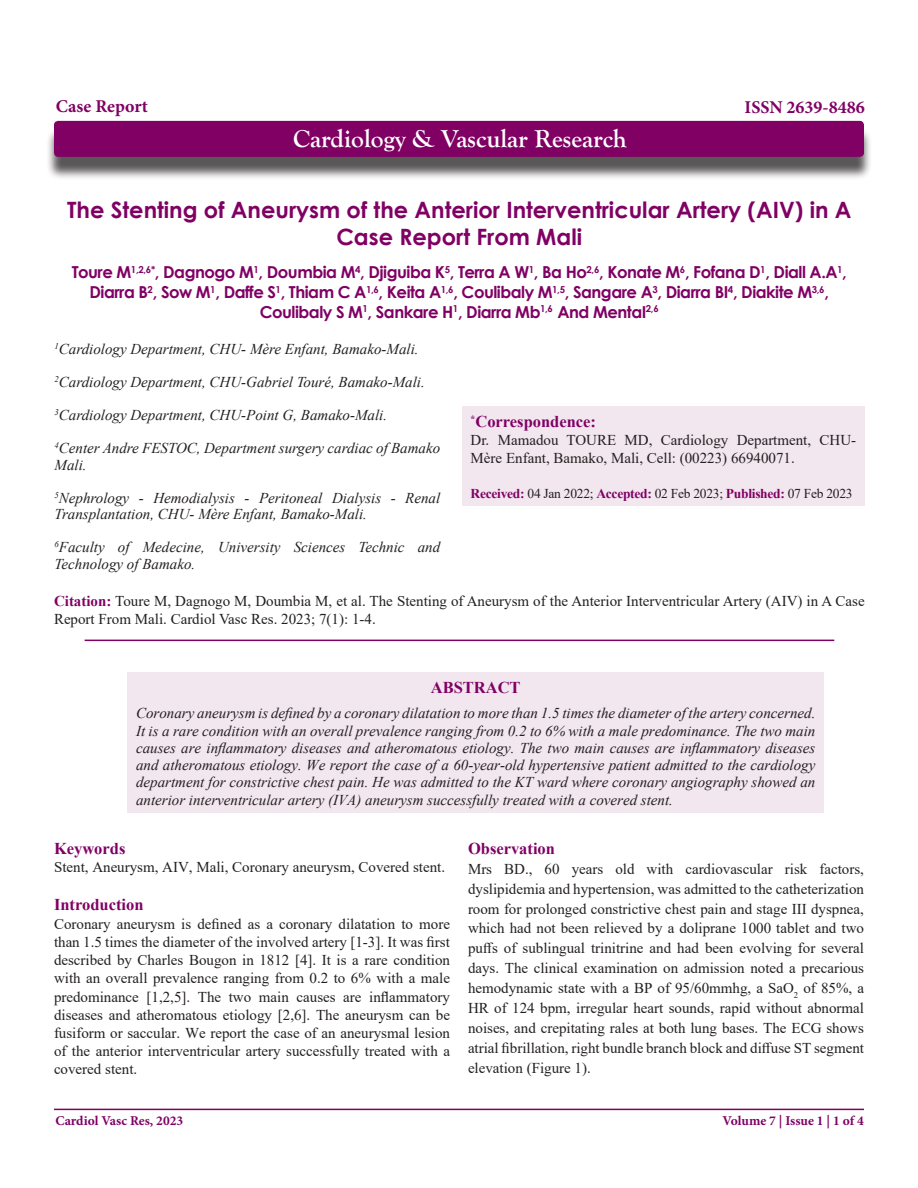
<style>
.page{position:relative;width:918px;height:1188px;background:#fff}
.page>*{position:absolute;margin:0;border:0;box-sizing:border-box;transform-origin:0 0}
.t1{font:700 25.5px "Goudy Old Style T";color:#fff}
.t2{font:700 22.5px/27px "Century Gothic";color:#800064;text-align:center}
.t3{font:700 18px "Minion Pro";color:#800064}
.t4{font:700 16.5px/19.8px "Century Gothic";letter-spacing:-.03em;color:#800064;text-align:center}
.Heading{font:700 16.5px "Times New Roman";color:#800064}
.t5{font:15px/20px "Times New Roman";color:#231f20}
.t6{font:italic 15px/17.2px "Times New Roman";color:#231f20}
.t7{font:13.5px "Times New Roman";letter-spacing:-.02em;color:#231f20}
.t8{font:700 13.5px "Minion Pro";color:#800064}
.s1{font-weight:700;color:#800064}
</style>
<div class="page">
<hr style="left:54px;top:1109px;width:810px;height:1px;background:#800064">
<div style="left:46px;top:128px;width:826px;height:52px;background:#231f20;opacity:.75"></div>
<div style="left:54px;top:121px;width:810px;height:36px;background:#800064;border-radius:4px"></div>
<hr style="left:85px;top:640px;width:749px;height:1px;background:#800064">
<div style="left:128px;top:673px;width:696px;height:140px;background:#f2e6ef"></div>
<div style="left:462px;top:406px;width:403px;height:100px;background:#f2e6ef"></div>
<p class="t3" style="left:56px;top:93px;width:94px">Case Report</p>
<p class="t3" style="left:745px;top:95px;width:122px">ISSN 2639-8486</p>
<p class="t1" style="left:293px;top:124px;width:335px">Cardiology &amp; Vascular Research</p>
<p class="t2" style="left:67px;top:195px;width:786px">The Stenting of Aneurysm of the Anterior Interventricular Artery (AIV) in A<br>Case Report From Mali</p>
<p class="t4" style="left:72px;top:262px;width:777px">Toure M<sup>1,2,6*</sup>, Dagnogo M<sup>1</sup>, Doumbia M<sup>4</sup>, Djiguiba K<sup>5</sup>, Terra A W<sup>1</sup>, Ba Ho<sup>2,6</sup>, Konate M<sup>6</sup>, Fofana D<sup>1</sup>, Diall A.A<sup>1</sup>,<br>Diarra B<sup>2</sup>, Sow M<sup>1</sup>, Daffe S<sup>1</sup>, Thiam C A<sup>1,6</sup>, Keita A<sup>1,6</sup>, Coulibaly M<sup>1,5</sup>, Sangare A<sup>3</sup>, Diarra BI<sup>4</sup>, Diakite M<sup>3,6</sup>,<br>Coulibaly S M<sup>1</sup>, Sankare H<sup>1</sup>, Diarra Mb<sup>1,6</sup> And MentaI<sup>2,6</sup></p>
<p class="t6" style="left:55px;top:340px;width:366px"><sup>1</sup>Cardiology Department, CHU- Mère Enfant, Bamako-Mali.</p>
<p class="t6" style="left:55px;top:373px;width:372px"><sup>2</sup>Cardiology Department, CHU-Gabriel Touré, Bamako-Mali.</p>
<p class="t6" style="left:55px;top:406px;width:334px"><sup>3</sup>Cardiology Department, CHU-Point G, Bamako-Mali.</p>
<p class="t6" style="left:55px;top:440px;width:387px;line-height:16.5px"><sup>4</sup>Center Andre FESTOC, Department surgery cardiac of Bamako<br>Mali.</p>
<p class="t6" style="left:55px;top:489px;width:387px;line-height:16.5px"><sup>5</sup>Nephrology - Hemodialysis - Peritoneal Dialysis - Renal<br>Transplantation, CHU- Mère Enfant, Bamako-Mali.</p>
<p class="t6" style="left:55px;top:539px;width:387px;line-height:16.5px"><sup>6</sup>Faculty of Medecine, University Sciences Technic and<br>Technology of Bamako.</p>
<p class="Heading" style="left:471px;top:410px;width:127px"><sup>*</sup>Correspondence:</p>
<p class="t5" style="left:471px;top:431px;width:387px;line-height:18px">Dr. Mamadou TOURE MD, Cardiology Department, CHU-<br>Mère Enfant, Bamako, Mali, Cell: (00223) 66940071.</p>
<p class="t7" style="left:471px;top:484px;width:383px"><span class="s1">Received:</span> 04 Jan 2022; <span class="s1">Accepted:</span> 02 Feb 2023; <span class="s1">Published:</span> 07 Feb 2023</p>
<p class="t5" style="left:54px;top:592px;width:812px;line-height:18px"><span class="s1">Citation:</span> Toure M, Dagnogo M, Doumbia M, et al. The Stenting of Aneurysm of the Anterior Interventricular Artery (AIV) in A Case<br>Report From Mali. Cardiol Vasc Res. 2023; 7(1): 1-4.</p>
<p class="Heading" style="left:431px;top:675px;width:91px">ABSTRACT</p>
<p class="t6" style="left:136px;top:704px;width:681px;text-align:justify">Coronary aneurysm is defined by a coronary dilatation to more than 1.5 times the diameter of the artery concerned.<br>It is a rare condition with an overall prevalence ranging from 0.2 to 6% with a male predominance. The two main causes are inflammatory diseases and atheromatous etiology. The two main causes are inflammatory diseases and atheromatous etiology. We report the case of a 60-year-old hypertensive patient admitted to the cardiology department for constrictive chest pain. He was admitted to the KT ward where coronary angiography showed an anterior interventricular artery (IVA) aneurysm successfully treated with a covered stent.</p>
<p class="Heading" style="left:54px;top:836px;width:73px">Keywords</p>
<p class="t5" style="left:54px;top:857px;width:393px">Stent, Aneurysm, AIV, Mali, Coronary aneurysm, Covered stent.</p>
<p class="Heading" style="left:54px;top:893px;width:91px">Introduction</p>
<p class="t5" style="left:54px;top:914px;width:398px;line-height:18.3px;text-align:justify">Coronary aneurysm is defined as a coronary dilatation to more than 1.5 times the diameter of the involved artery [1-3]. It was first described by Charles Bougon in 1812 [4]. It is a rare condition with an overall prevalence ranging from 0.2 to 6% with a male predominance [1,2,5]. The two main causes are inflammatory diseases and atheromatous etiology [2,6]. The aneurysm can be fusiform or saccular. We report the case of an aneurysmal lesion of the anterior interventricular artery successfully treated with a covered stent.</p>
<p class="Heading" style="left:468px;top:836px;width:89px">Observation</p>
<p class="t5" style="left:468px;top:858px;width:398px;text-align:justify">Mrs BD., 60 years old with cardiovascular risk factors, dyslipidemia and hypertension, was admitted to the catheterization room for prolonged constrictive chest pain and stage III dyspnea, which had not been relieved by a doliprane 1000 tablet and two puffs of sublingual trinitrine and had been evolving for several days. The clinical examination on admission noted a precarious hemodynamic state with a BP of 95/60mmhg, a SaO<sub>2</sub> of 85%, a HR of 124 bpm, irregular heart sounds, rapid without abnormal noises, and crepitating rales at both lung bases. The ECG shows atrial fibrillation, right bundle branch block and diffuse ST segment elevation (Figure 1).</p>
<p class="t8" style="left:55px;top:1111px;width:129px">Cardiol Vasc Res, 2023</p>
<p class="t8" style="left:722px;top:1112px;width:143px">Volume 7 | Issue 1 | 1 of 4</p>
</div>
